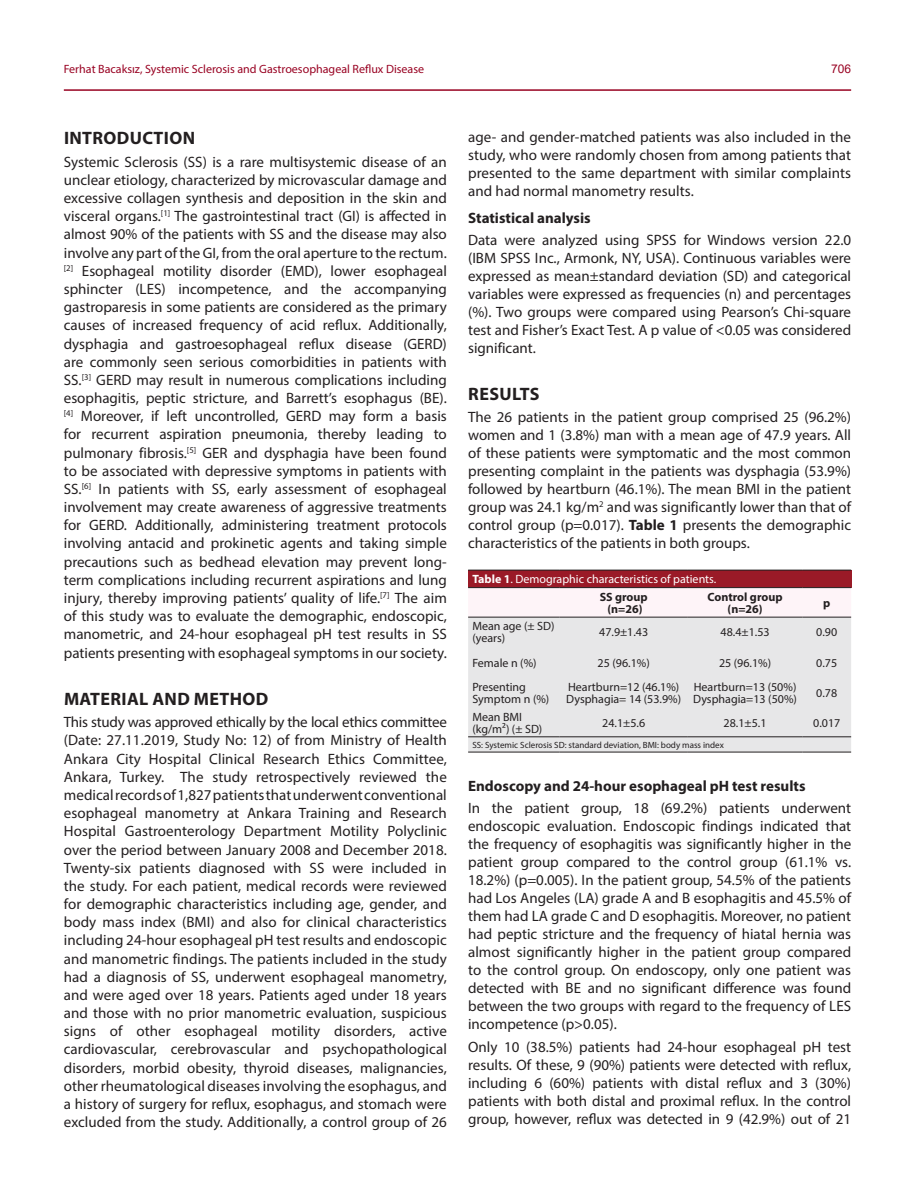
<style>
.page{position:relative;width:915px;height:1191px;background:#fff}
.page>*{position:absolute;margin:0;border:0;box-sizing:border-box;transform-origin:0 0}
.Metin_Başlıkları{font:700 18px "Myriad Pro";letter-spacing:.02em;color:#231f20}
.Ana_Metin{font:15px/18.1px "Myriad Pro";color:#231f20;text-align:justify}
.Ara_başlıklar{font:700 15px "Myriad Pro";color:#231f20}
.Tablo_metni{font:12px/12px "Myriad Pro";color:#231f20}
.t1{font:12px "Myriad Pro";color:#990323}
.Tablo_B{font:12px "Myriad Pro";color:#fff}
.Tablo_metni-2{font:700 12px "Myriad Pro";color:#231f20}
.t2{font:12px "Arial";color:#990323}
.Tablo_metni-3{font:9px "Myriad Pro";color:#231f20}
.s1{font-weight:700}
</style>
<div class="page">
<hr style="left:64px;top:89px;width:786px;height:2px;background:#990323">
<div style="left:468px;top:570px;width:382px;height:17px;background:#9a1a27"></div>
<div style="left:468px;top:588px;width:382px;height:29px;background:#fef4f8"></div>
<div style="left:468px;top:618px;width:382px;height:134px;background:#e7e7e8"></div>
<hr style="left:468px;top:570px;width:91px;height:1px;background:#231f20">
<hr style="left:559px;top:570px;width:128px;height:1px;background:#231f20">
<hr style="left:687px;top:570px;width:115px;height:1px;background:#231f20">
<hr style="left:802px;top:570px;width:48px;height:1px;background:#231f20">
<hr style="left:468px;top:587px;width:91px;height:1px;background:#231f20">
<hr style="left:559px;top:587px;width:128px;height:1px;background:#231f20">
<hr style="left:687px;top:587px;width:115px;height:1px;background:#231f20">
<hr style="left:802px;top:587px;width:48px;height:1px;background:#231f20">
<hr style="left:468px;top:617px;width:91px;height:1px;background:#231f20">
<hr style="left:559px;top:617px;width:128px;height:1px;background:#231f20">
<hr style="left:687px;top:617px;width:115px;height:1px;background:#231f20">
<hr style="left:802px;top:617px;width:48px;height:1px;background:#231f20">
<hr style="left:468px;top:736px;width:91px;height:1px;background:#231f20">
<hr style="left:559px;top:736px;width:128px;height:1px;background:#231f20">
<hr style="left:687px;top:736px;width:115px;height:1px;background:#231f20">
<hr style="left:802px;top:736px;width:48px;height:1px;background:#231f20">
<hr style="left:468px;top:752px;width:91px;height:1px;background:#231f20">
<hr style="left:559px;top:752px;width:128px;height:1px;background:#231f20">
<hr style="left:687px;top:752px;width:115px;height:1px;background:#231f20">
<hr style="left:802px;top:752px;width:48px;height:1px;background:#231f20">
<p class="t1" style="left:64px;top:61px;width:362px">Ferhat Bacaksız, Systemic Sclerosis and Gastroesophageal Reflux Disease</p>
<p class="t2" style="left:830px;top:60px;width:22px">706</p>
<p class="Metin_Başlıkları" style="left:64px;top:126px;width:132px">INTRODUCTION</p>
<p class="Ana_Metin" style="left:64px;top:152px;width:384px">Systemic Sclerosis (SS) is a rare multisystemic disease of an unclear etiology, characterized by microvascular damage and excessive collagen synthesis and deposition in the skin and visceral organs.<sup>[1]</sup> The gastrointestinal tract (GI) is affected in almost 90% of the patients with SS and the disease may also involve any part of the GI, from the oral aperture to the rectum. <sup>[2]</sup> Esophageal motility disorder (EMD), lower esophageal sphincter (LES) incompetence, and the accompanying gastroparesis in some patients are considered as the primary causes of increased frequency of acid reflux. Additionally, dysphagia and gastroesophageal reflux disease (GERD) are commonly seen serious comorbidities in patients with SS.<sup>[3]</sup> GERD may result in numerous complications including esophagitis, peptic stricture, and Barrett’s esophagus (BE). <sup>[4]</sup> Moreover, if left uncontrolled, GERD may form a basis for recurrent aspiration pneumonia, thereby leading to pulmonary fibrosis.<sup>[5]</sup> GER and dysphagia have been found to be associated with depressive symptoms in patients with SS.<sup>[6]</sup> In patients with SS, early assessment of esophageal involvement may create awareness of aggressive treatments for GERD. Additionally, administering treatment protocols involving antacid and prokinetic agents and taking simple precautions such as bedhead elevation may prevent long&shy;term complications including recurrent aspirations and lung injury, thereby improving patients’ quality of life.<sup>[7]</sup> The aim of this study was to evaluate the demographic, endoscopic, manometric, and 24-hour esophageal pH test results in SS patients presenting with esophageal symptoms in our society.</p>
<p class="Metin_Başlıkları" style="left:64px;top:687px;width:206px">MATERIAL AND METHOD</p>
<p class="Ana_Metin" style="left:64px;top:713px;width:384px">This study was approved ethically by the local ethics committee (Date: 27.11.2019, Study No: 12) of from Ministry of Health Ankara City Hospital Clinical Research Ethics Committee, Ankara, Turkey. The study retrospectively reviewed the medical records of 1,827 patients that underwent conventional esophageal manometry at Ankara Training and Research Hospital Gastroenterology Department Motility Polyclinic over the period between January 2008 and December 2018.<br>Twenty-six patients diagnosed with SS were included in the study. For each patient, medical records were reviewed for demographic characteristics including age, gender, and body mass index (BMI) and also for clinical characteristics including 24-hour esophageal pH test results and endoscopic and manometric findings. The patients included in the study had a diagnosis of SS, underwent esophageal manometry, and were aged over 18 years. Patients aged under 18 years and those with no prior manometric evaluation, suspicious signs of other esophageal motility disorders, active cardiovascular, cerebrovascular and psychopathological disorders, morbid obesity, thyroid diseases, malignancies, other rheumatological diseases involving the esophagus, and a history of surgery for reflux, esophagus, and stomach were excluded from the study. Additionally, a control group of 26</p>
<p class="Ana_Metin" style="left:468px;top:128px;width:384px">age- and gender-matched patients was also included in the study, who were randomly chosen from among patients that presented to the same department with similar complaints and had normal manometry results.</p>
<p class="Ara_başlıklar" style="left:468px;top:208px;width:124px">Statistical analysis</p>
<p class="Ana_Metin" style="left:468px;top:231px;width:384px">Data were analyzed using SPSS for Windows version 22.0 (IBM SPSS Inc., Armonk, NY, USA). Continuous variables were expressed as mean±standard deviation (SD) and categorical variables were expressed as frequencies (n) and percentages (%). Two groups were compared using Pearson’s Chi-square test and Fisher’s Exact Test. A p value of &lt;0.05 was considered significant.</p>
<p class="Metin_Başlıkları" style="left:468px;top:382px;width:73px">RESULTS</p>
<p class="Ana_Metin" style="left:468px;top:408px;width:384px">The 26 patients in the patient group comprised 25 (96.2%) women and 1 (3.8%) man with a mean age of 47.9 years. All of these patients were symptomatic and the most common presenting complaint in the patients was dysphagia (53.9%) followed by heartburn (46.1%). The mean BMI in the patient group was 24.1 kg/m<sup>2</sup> and was significantly lower than that of control group (p=0.017). <span class="s1">Table 1</span> presents the demographic characteristics of the patients in both groups.</p>
<p class="Tablo_B" style="left:472px;top:572px;width:245px"><span class="s1">Table 1</span>. Demographic characteristics of patients.</p>
<p class="Tablo_metni-2" style="left:599px;top:589px;width:49px">SS group</p>
<p class="Tablo_metni-2" style="left:607px;top:601px;width:37px">(n=26)</p>
<p class="Tablo_metni-2" style="left:707px;top:589px;width:76px">Control group</p>
<p class="Tablo_metni-2" style="left:727px;top:601px;width:37px">(n=26)</p>
<p class="Tablo_metni-2" style="left:822px;top:595px;width:9px">p</p>
<p class="Tablo_metni" style="left:472px;top:620px;width:84px">Mean age (± SD) (years)</p>
<p class="Tablo_metni" style="left:599px;top:626px;width:51px">47.9±1.43</p>
<p class="Tablo_metni" style="left:720px;top:626px;width:51px">48.4±1.53</p>
<p class="Tablo_metni" style="left:816px;top:626px;width:22px">0.90</p>
<p class="Tablo_metni" style="left:472px;top:656px;width:66px">Female n (%)</p>
<p class="Tablo_metni" style="left:597px;top:656px;width:54px">25 (96.1%)</p>
<p class="Tablo_metni" style="left:718px;top:656px;width:54px">25 (96.1%)</p>
<p class="Tablo_metni" style="left:816px;top:656px;width:22px">0.75</p>
<p class="Tablo_metni" style="left:472px;top:681px;width:78px">Presenting<br>Symptom n (%)</p>
<p class="Tablo_metni" style="left:568px;top:681px;width:113px">Heartburn=12 (46.1%)</p>
<p class="Tablo_metni" style="left:693px;top:681px;width:104px">Heartburn=13 (50%)</p>
<p class="Tablo_metni" style="left:693px;top:693px;width:105px">Dysphagia=13 (50%)</p>
<p class="Tablo_metni" style="left:816px;top:687px;width:22px">0.78</p>
<p class="Tablo_metni" style="left:566px;top:693px;width:116px">Dysphagia= 14 (53.9%)</p>
<p class="Tablo_metni" style="left:472px;top:710px;width:51px">Mean BMI</p>
<p class="Tablo_metni" style="left:472px;top:722px;width:71px">(kg/m²) (± SD)</p>
<p class="Tablo_metni" style="left:602px;top:716px;width:44px">24.1±5.6</p>
<p class="Tablo_metni" style="left:723px;top:716px;width:44px">28.1±5.1</p>
<p class="Tablo_metni" style="left:812px;top:716px;width:29px">0.017</p>
<p class="Tablo_metni-3" style="left:472px;top:739px;width:253px">SS: Systemic Sclerosis SD: standard deviation, BMI: body mass index</p>
<p class="Ara_başlıklar" style="left:468px;top:776px;width:339px">Endoscopy and 24-hour esophageal pH test results</p>
<p class="Ana_Metin" style="left:468px;top:799px;width:384px">In the patient group, 18 (69.2%) patients underwent endoscopic evaluation. Endoscopic findings indicated that the frequency of esophagitis was significantly higher in the patient group compared to the control group (61.1% vs.<br>18.2%) (p=0.005). In the patient group, 54.5% of the patients had Los Angeles (LA) grade A and B esophagitis and 45.5% of them had LA grade C and D esophagitis. Moreover, no patient had peptic stricture and the frequency of hiatal hernia was almost significantly higher in the patient group compared to the control group. On endoscopy, only one patient was detected with BE and no significant difference was found between the two groups with regard to the frequency of LES incompetence (p&gt;0.05).</p>
<p class="Ana_Metin" style="left:468px;top:1037px;width:384px">Only 10 (38.5%) patients had 24-hour esophageal pH test results. Of these, 9 (90%) patients were detected with reflux, including 6 (60%) patients with distal reflux and 3 (30%) patients with both distal and proximal reflux. In the control group, however, reflux was detected in 9 (42.9%) out of 21</p>
</div>
